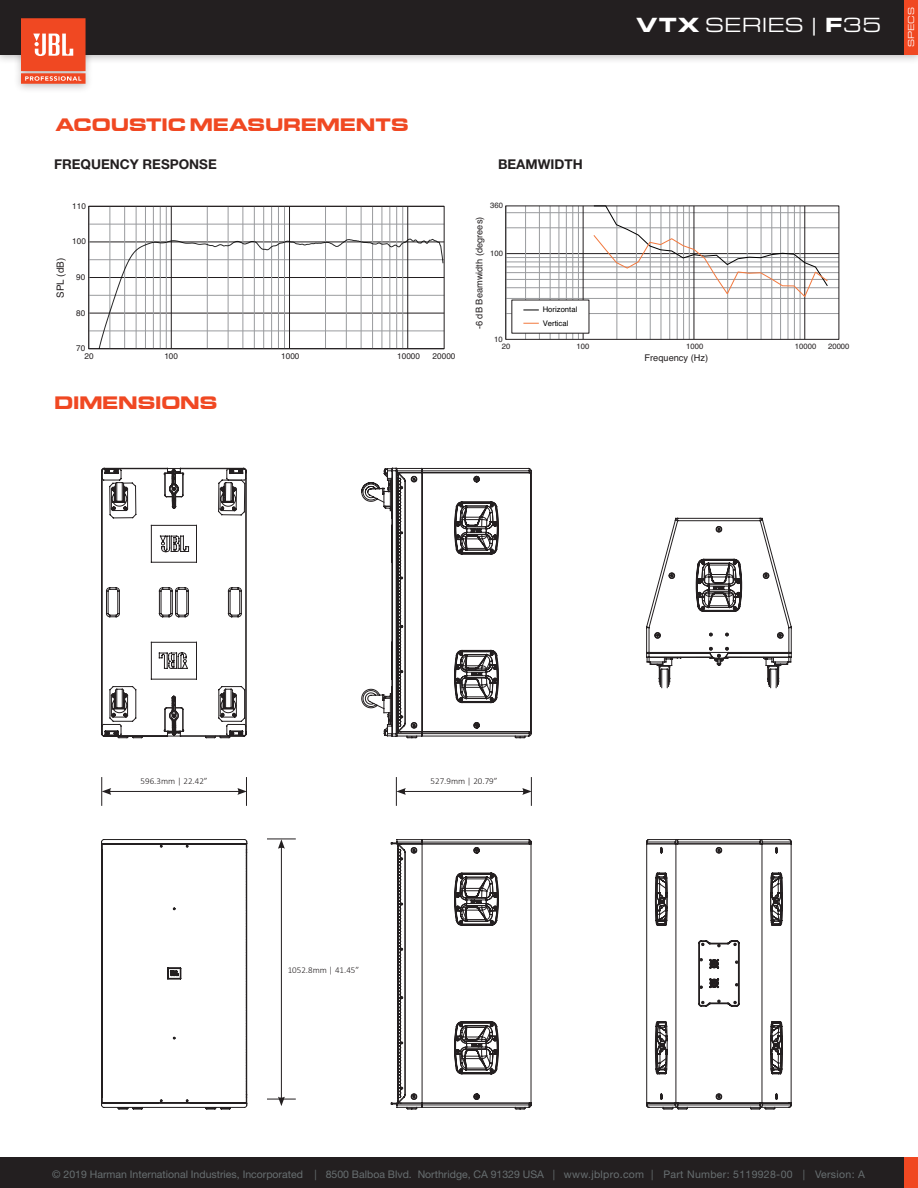
<style>
.page{position:relative;width:918px;height:1188px;background:#fff}
.page>*{position:absolute;margin:0;border:0;box-sizing:border-box;transform-origin:0 0}
.t1{font:21.3px "Eurostile Ext";color:#fff}
.Titles{font:700 18px "Eddmond";color:#f04822}
.Main_Body{font:700 13.5px "Helvetica Neue";color:#231f20}
.t2{font:10.5px "Helvetica Neue";color:#686f71}
.t3{font:9.9px "Helvetica";color:#231f20}
.t4{font:9.3px "Helvetica";color:#231f20}
.t5{font:300 9px "Calibri";color:#231f20}
.t6{font:9px "Eurostile Ext";color:#fff}
.t7{font:8.25px "Helvetica";color:#231f20}
.t8{font:7.65px "Helvetica";color:#231f20}
.t9{font:7.65px/14px "Helvetica";color:#000}
.s1{font-weight:900}
</style>
<div class="page">
<div style="left:0;top:0;width:918px;height:65px;background:#231f20;opacity:.3"></div>
<div style="left:0;top:0;width:918px;height:55px;background:#231f20"></div>
<div style="left:13px;top:12px;width:81px;height:82px;background:#231f20;opacity:.3"></div>
<svg style="left:21px;top:18px;width:65px;height:66px;background:#ee6444"></svg>
<div style="left:904px;top:0;width:14px;height:55px;background:#f04822"></div>
<div style="left:0;top:1157px;width:918px;height:31px;background:#231f20"></div>
<div style="left:904px;top:1157px;width:14px;height:31px;background:#f04822"></div>
<hr style="left:109px;top:791px;width:131px;height:1px;background:#231f20">
<svg style="left:101px;top:777px;width:10px;height:29px"></svg>
<svg style="left:237px;top:777px;width:10px;height:29px"></svg>
<hr style="left:403px;top:791px;width:122px;height:1px;background:#231f20">
<svg style="left:396px;top:777px;width:10px;height:29px"></svg>
<svg style="left:522px;top:777px;width:10px;height:29px"></svg>
<hr style="left:281px;top:846px;width:1px;height:253px;background:#231f20">
<svg style="left:267px;top:1097px;width:29px;height:9px"></svg>
<svg style="left:267px;top:839px;width:29px;height:10px"></svg>
<svg style="left:646px;top:518px;width:146px;height:170px"></svg>
<svg style="left:646px;top:839px;width:146px;height:271px"></svg>
<svg style="left:361px;top:468px;width:171px;height:269px"></svg>
<svg style="left:391px;top:839px;width:141px;height:271px"></svg>
<svg style="left:101px;top:839px;width:146px;height:271px"></svg>
<svg style="left:101px;top:468px;width:146px;height:270px"></svg>
<hr style="left:89px;top:331px;width:355px;height:1px;background:#999b9e">
<hr style="left:89px;top:295px;width:355px;height:1px;background:#999b9e">
<hr style="left:89px;top:259px;width:355px;height:1px;background:#999b9e">
<hr style="left:89px;top:224px;width:355px;height:1px;background:#999b9e">
<hr style="left:89px;top:313px;width:355px;height:1px;background:#231f20">
<hr style="left:89px;top:277px;width:355px;height:1px;background:#231f20">
<hr style="left:89px;top:242px;width:355px;height:1px;background:#231f20">
<hr style="left:110px;top:206px;width:1px;height:143px;background:#999b9e">
<hr style="left:124px;top:206px;width:1px;height:143px;background:#999b9e">
<hr style="left:136px;top:206px;width:1px;height:143px;background:#999b9e">
<hr style="left:145px;top:206px;width:1px;height:143px;background:#999b9e">
<hr style="left:153px;top:206px;width:1px;height:143px;background:#999b9e">
<hr style="left:160px;top:206px;width:1px;height:143px;background:#999b9e">
<hr style="left:166px;top:206px;width:1px;height:143px;background:#999b9e">
<hr style="left:171px;top:206px;width:1px;height:143px;background:#231f20">
<hr style="left:207px;top:206px;width:1px;height:143px;background:#999b9e">
<hr style="left:228px;top:206px;width:1px;height:143px;background:#999b9e">
<hr style="left:243px;top:206px;width:1px;height:143px;background:#999b9e">
<hr style="left:254px;top:206px;width:1px;height:143px;background:#999b9e">
<hr style="left:263px;top:206px;width:1px;height:143px;background:#999b9e">
<hr style="left:271px;top:206px;width:1px;height:143px;background:#999b9e">
<hr style="left:278px;top:206px;width:1px;height:143px;background:#999b9e">
<hr style="left:284px;top:206px;width:1px;height:143px;background:#999b9e">
<hr style="left:289px;top:206px;width:1px;height:143px;background:#231f20">
<hr style="left:325px;top:206px;width:1px;height:143px;background:#999b9e">
<hr style="left:346px;top:206px;width:1px;height:143px;background:#999b9e">
<hr style="left:361px;top:206px;width:1px;height:143px;background:#999b9e">
<hr style="left:372px;top:206px;width:1px;height:143px;background:#999b9e">
<hr style="left:382px;top:206px;width:1px;height:143px;background:#999b9e">
<hr style="left:390px;top:206px;width:1px;height:143px;background:#999b9e">
<hr style="left:396px;top:206px;width:1px;height:143px;background:#999b9e">
<hr style="left:402px;top:206px;width:1px;height:143px;background:#999b9e">
<hr style="left:407px;top:206px;width:1px;height:143px;background:#231f20">
<div style="left:88px;top:206px;width:357px;height:143px;border:1px solid #231f20"></div>
<svg style="left:98px;top:238px;width:346px;height:112px"></svg>
<hr style="left:506px;top:313px;width:333px;height:1px;background:#999b9e">
<hr style="left:506px;top:298px;width:333px;height:1px;background:#999b9e">
<hr style="left:506px;top:287px;width:333px;height:1px;background:#999b9e">
<hr style="left:506px;top:279px;width:333px;height:1px;background:#999b9e">
<hr style="left:506px;top:272px;width:333px;height:1px;background:#999b9e">
<hr style="left:506px;top:267px;width:333px;height:1px;background:#999b9e">
<hr style="left:506px;top:262px;width:333px;height:1px;background:#999b9e">
<hr style="left:506px;top:257px;width:333px;height:1px;background:#999b9e">
<hr style="left:506px;top:228px;width:333px;height:1px;background:#999b9e">
<hr style="left:506px;top:212px;width:333px;height:1px;background:#999b9e">
<hr style="left:506px;top:253px;width:333px;height:1px;background:#231f20">
<hr style="left:525px;top:206px;width:1px;height:133px;background:#999b9e">
<hr style="left:539px;top:206px;width:1px;height:133px;background:#999b9e">
<hr style="left:550px;top:206px;width:1px;height:133px;background:#999b9e">
<hr style="left:559px;top:206px;width:1px;height:133px;background:#999b9e">
<hr style="left:566px;top:206px;width:1px;height:133px;background:#999b9e">
<hr style="left:573px;top:206px;width:1px;height:133px;background:#999b9e">
<hr style="left:578px;top:206px;width:1px;height:133px;background:#999b9e">
<hr style="left:583px;top:206px;width:1px;height:133px;background:#231f20">
<hr style="left:617px;top:206px;width:1px;height:133px;background:#999b9e">
<hr style="left:636px;top:206px;width:1px;height:133px;background:#999b9e">
<hr style="left:650px;top:206px;width:1px;height:133px;background:#999b9e">
<hr style="left:661px;top:206px;width:1px;height:133px;background:#999b9e">
<hr style="left:669px;top:206px;width:1px;height:133px;background:#999b9e">
<hr style="left:677px;top:206px;width:1px;height:133px;background:#999b9e">
<hr style="left:683px;top:206px;width:1px;height:133px;background:#999b9e">
<hr style="left:689px;top:206px;width:1px;height:133px;background:#999b9e">
<hr style="left:694px;top:206px;width:1px;height:133px;background:#231f20">
<hr style="left:727px;top:206px;width:1px;height:133px;background:#999b9e">
<hr style="left:747px;top:206px;width:1px;height:133px;background:#999b9e">
<hr style="left:761px;top:206px;width:1px;height:133px;background:#999b9e">
<hr style="left:772px;top:206px;width:1px;height:133px;background:#999b9e">
<hr style="left:780px;top:206px;width:1px;height:133px;background:#999b9e">
<hr style="left:788px;top:206px;width:1px;height:133px;background:#999b9e">
<hr style="left:794px;top:206px;width:1px;height:133px;background:#999b9e">
<hr style="left:800px;top:206px;width:1px;height:133px;background:#999b9e">
<hr style="left:805px;top:206px;width:1px;height:133px;background:#231f20">
<div style="left:505px;top:206px;width:334px;height:134px;border:1px solid #231f20"></div>
<div style="left:511px;top:300px;width:78px;height:34px;background:#fff"></div>
<svg style="left:523px;top:205px;width:305px;height:119px"></svg>
<h1 class="t1" style="left:636px;top:11px;width:247px"><span class="s1">VTX</span> SERIES | <span class="s1">F</span>35</h1>
<p class="t6" style="left:905px;top:47px;width:41px;rotate:-90deg">SPECS</p>
<p class="Titles" style="left:55px;top:113px;width:355px">ACOUSTIC MEASUREMENTS</p>
<p class="Main_Body" style="left:54px;top:154px;width:164px">FREQUENCY RESPONSE</p>
<p class="Main_Body" style="left:498px;top:154px;width:86px">BEAMWIDTH</p>
<p class="t7" style="left:72px;top:200px;width:15px">110</p>
<p class="t7" style="left:72px;top:235px;width:15px">100</p>
<p class="t3" style="left:53px;top:298px;width:42px;rotate:-90deg">SPL (dB)</p>
<p class="t7" style="left:76px;top:271px;width:11px">90</p>
<p class="t7" style="left:76px;top:307px;width:11px">80</p>
<p class="t7" style="left:76px;top:342px;width:11px">70</p>
<p class="t7" style="left:85px;top:349px;width:11px">20</p>
<p class="t7" style="left:164px;top:349px;width:15px">100</p>
<p class="t7" style="left:281px;top:349px;width:20px">1000</p>
<p class="t7" style="left:397px;top:349px;width:24px">10000</p>
<p class="t7" style="left:433px;top:349px;width:24px">20000</p>
<p class="Titles" style="left:54px;top:390px;width:165px">DIMENSIONS</p>
<p class="t8" style="left:490px;top:200px;width:14px">360</p>
<p class="t4" style="left:472px;top:329px;width:114px;rotate:-90deg">-6 dB Beamwidth (degrees)</p>
<p class="t8" style="left:490px;top:247px;width:14px">100</p>
<p class="t9" style="left:543px;top:303px;width:36px">Horizontal<br>Vertical</p>
<p class="t8" style="left:494px;top:333px;width:10px">10</p>
<p class="t8" style="left:502px;top:340px;width:10px">20</p>
<p class="t8" style="left:577px;top:340px;width:14px">100</p>
<p class="t8" style="left:686px;top:340px;width:19px">1000</p>
<p class="t8" style="left:795px;top:340px;width:23px">10000</p>
<p class="t8" style="left:828px;top:340px;width:23px">20000</p>
<p class="t4" style="left:645px;top:351px;width:65px">Frequency (Hz)</p>
<p class="t5" style="left:141px;top:775px;width:68px">596.3mm | 22.42”</p>
<p class="t5" style="left:431px;top:775px;width:68px">527.9mm | 20.79”</p>
<p class="t5" style="left:288px;top:965px;width:73px">1052.8mm | 41.45”</p>
<p class="t2" style="left:52px;top:1166px;width:814px">© 2019 Harman International Industries, Incorporated | 8500 Balboa Blvd. Northridge, CA 91329 USA | www.jblpro.com | Part Number: 5119928-00 | Version: A</p>
</div>
